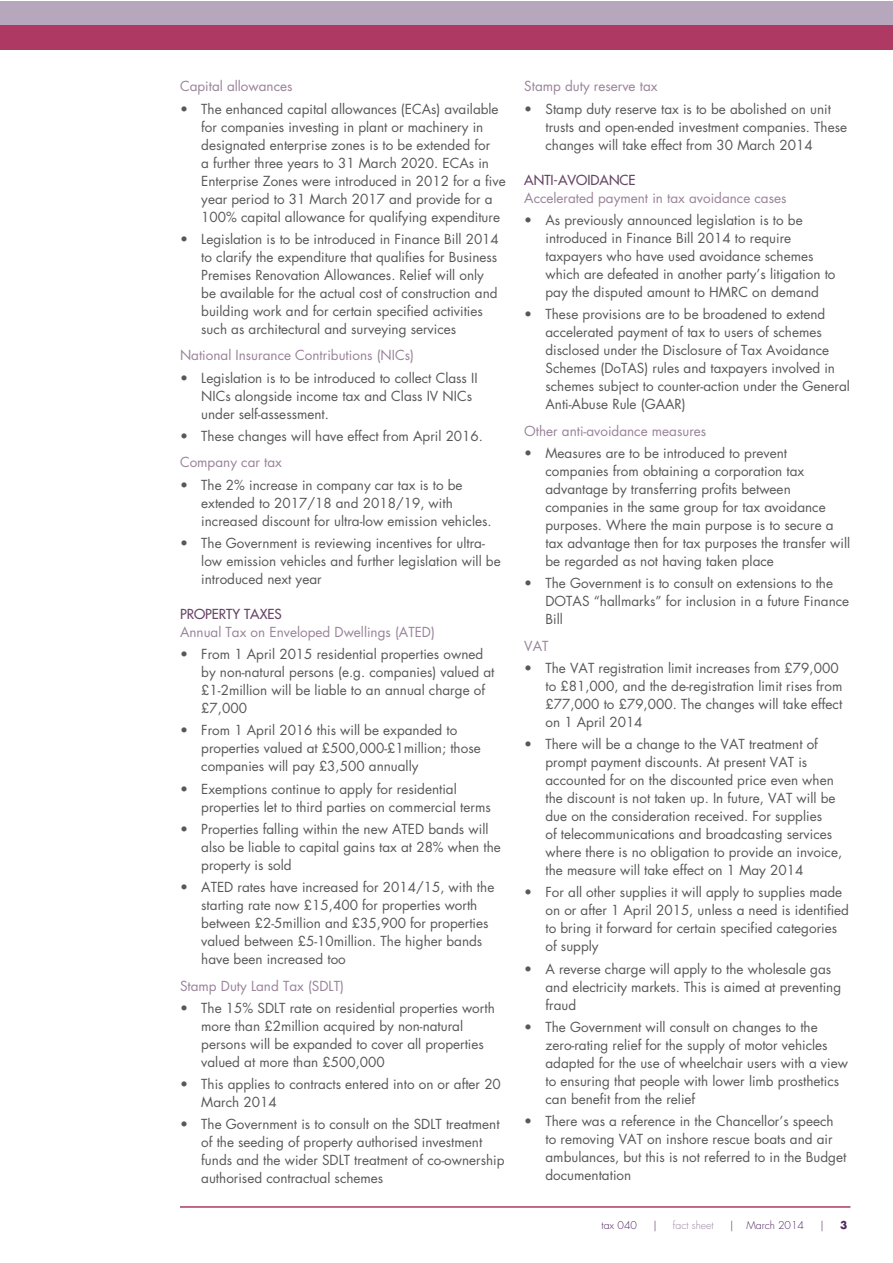
<style>
.page{position:relative;width:893px;height:1263px;background:#fff}
.page>*{position:absolute;margin:0;border:0;box-sizing:border-box;transform-origin:0 0}
.t1{font:13.5px/18px "Futura LT";color:#57585a}
.t2{font:13.5px "Futura LT";color:#998399}
.t3{font:13.5px "Futura LT";color:#674567}
.t4{font:300 10.5px "Futura LT";color:#512560}
.t5{font:300 10.5px "Futura LT";color:#9c85a2}
.t6{font:700 10.5px "Futura LT";color:#512560}
</style>
<div class="page">
<hr style="left:180px;top:1206px;width:670px;height:2px;background:#ae3a63">
<div style="left:0;top:25px;width:892px;height:25px;background:#ae3a63"></div>
<div style="left:0;top:1px;width:892px;height:24px;background:#b7a7bc"></div>
<p class="t2" style="left:180px;top:78px;width:114px">Capital allowances</p>
<p class="t1" style="left:201px;top:100px;width:306px;text-indent:-21px">• The enhanced capital allowances (ECAs) available for companies investing in plant or machinery in designated enterprise zones is to be extended for<br>a further three years to 31 March 2020. ECAs in Enterprise Zones were introduced in 2012 for a five year period to 31 March 2017 and provide for a 100% capital allowance for qualifying expenditure</p>
<p class="t1" style="left:201px;top:230px;width:299px;text-indent:-21px">• Legislation is to be introduced in Finance Bill 2014 to clarify the expenditure that qualifies for Business Premises Renovation Allowances. Relief will only be available for the actual cost of construction and building work and for certain specified activities such as architectural and surveying services</p>
<p class="t2" style="left:180px;top:347px;width:235px">National Insurance Contributions (NICs)</p>
<p class="t1" style="left:201px;top:369px;width:278px;text-indent:-21px">• Legislation is to be introduced to collect Class II<br>NICs alongside income tax and Class IV NICs under self-assessment.</p>
<p class="t1" style="left:180px;top:427px;width:305px">• These changes will have effect from April 2016.</p>
<p class="t2" style="left:180px;top:454px;width:103px">Company car tax</p>
<p class="t1" style="left:201px;top:476px;width:292px;text-indent:-21px">• The 2% increase in company car tax is to be extended to 2017/18 and 2018/19, with increased discount for ultra-low emission vehicles.</p>
<p class="t1" style="left:201px;top:534px;width:301px;text-indent:-21px">• The Government is reviewing incentives for ultra&shy;low emission vehicles and further legislation will be introduced next year</p>
<p class="t3" style="left:180px;top:605px;width:103px">PROPERTY TAXES</p>
<p class="t2" style="left:180px;top:623px;width:256px">Annual Tax on Enveloped Dwellings (ATED)</p>
<p class="t1" style="left:201px;top:645px;width:295px;text-indent:-21px">• From 1 April 2015 residential properties owned by non-natural persons (e.g. companies) valued at £1-2million will be liable to an annual charge of £7,000</p>
<p class="t1" style="left:201px;top:721px;width:281px;text-indent:-21px">• From 1 April 2016 this will be expanded to properties valued at £500,000-£1million; those companies will pay £3,500 annually</p>
<p class="t1" style="left:201px;top:780px;width:291px;text-indent:-21px">• Exemptions continue to apply for residential properties let to third parties on commercial terms</p>
<p class="t1" style="left:201px;top:820px;width:301px;text-indent:-21px">• Properties falling within the new ATED bands will also be liable to capital gains tax at 28% when the property is sold</p>
<p class="t1" style="left:201px;top:878px;width:295px;text-indent:-21px">• ATED rates have increased for 2014/15, with the starting rate now £15,400 for properties worth between £2-5million and £35,900 for properties valued between £5-10million. The higher bands have been increased too</p>
<p class="t2" style="left:180px;top:977px;width:165px">Stamp Duty Land Tax (SDLT)</p>
<p class="t1" style="left:201px;top:999px;width:295px;text-indent:-21px">• The 15% SDLT rate on residential properties worth more than £2million acquired by non-natural persons will be expanded to cover all properties valued at more than £500,000</p>
<p class="t1" style="left:201px;top:1075px;width:301px;text-indent:-21px">• This applies to contracts entered into on or after 20<br>March 2014</p>
<p class="t1" style="left:201px;top:1115px;width:305px;text-indent:-21px">• The Government is to consult on the SDLT treatment of the seeding of property authorised investment funds and the wider SDLT treatment of co-ownership authorised contractual schemes</p>
<p class="t2" style="left:524px;top:78px;width:135px">Stamp duty reserve tax</p>
<p class="t1" style="left:545px;top:100px;width:303px;text-indent:-21px">• Stamp duty reserve tax is to be abolished on unit trusts and open-ended investment companies. These changes will take effect from 30 March 2014</p>
<p class="t3" style="left:524px;top:171px;width:113px">ANTI-AVOIDANCE</p>
<p class="t2" style="left:524px;top:189px;width:264px">Accelerated payment in tax avoidance cases</p>
<p class="t1" style="left:545px;top:211px;width:291px;text-indent:-21px">• As previously announced legislation is to be introduced in Finance Bill 2014 to require taxpayers who have used avoidance schemes which are defeated in another party’s litigation to pay the disputed amount to HMRC on demand</p>
<p class="t1" style="left:545px;top:305px;width:306px;text-indent:-21px">• These provisions are to be broadened to extend accelerated payment of tax to users of schemes disclosed under the Disclosure of Tax Avoidance Schemes (DoTAS) rules and taxpayers involved in schemes subject to counter-action under the General Anti-Abuse Rule (GAAR)</p>
<p class="t2" style="left:524px;top:422px;width:184px">Other anti-avoidance measures</p>
<p class="t1" style="left:545px;top:444px;width:306px;text-indent:-21px">• Measures are to be introduced to prevent companies from obtaining a corporation tax advantage by transferring profits between companies in the same group for tax avoidance purposes. Where the main purpose is to secure a tax advantage then for tax purposes the transfer will be regarded as not having taken place</p>
<p class="t1" style="left:545px;top:574px;width:305px;text-indent:-21px">• The Government is to consult on extensions to the<br>DOTAS “hallmarks” for inclusion in a future Finance<br>Bill</p>
<p class="t2" style="left:524px;top:637px;width:26px">VAT</p>
<p class="t1" style="left:545px;top:659px;width:298px;text-indent:-21px">• The VAT registration limit increases from £79,000 to £81,000, and the de-registration limit rises from £77,000 to £79,000. The changes will take effect on 1 April 2014</p>
<p class="t1" style="left:545px;top:735px;width:298px;text-indent:-21px">• There will be a change to the VAT treatment of prompt payment discounts. At present VAT is accounted for on the discounted price even when the discount is not taken up. In future, VAT will be due on the consideration received. For supplies<br>of telecommunications and broadcasting services where there is no obligation to provide an invoice, the measure will take effect on 1 May 2014</p>
<p class="t1" style="left:545px;top:883px;width:305px;text-indent:-21px">• For all other supplies it will apply to supplies made on or after 1 April 2015, unless a need is identified to bring it forward for certain specified categories of supply</p>
<p class="t1" style="left:545px;top:960px;width:297px;text-indent:-21px">• A reverse charge will apply to the wholesale gas and electricity markets. This is aimed at preventing fraud</p>
<p class="t1" style="left:545px;top:1018px;width:304px;text-indent:-21px">• The Government will consult on changes to the zero-rating relief for the supply of motor vehicles adapted for the use of wheelchair users with a view to ensuring that people with lower limb prosthetics can benefit from the relief</p>
<p class="t1" style="left:545px;top:1112px;width:302px;text-indent:-21px">• There was a reference in the Chancellor’s speech to removing VAT on inshore rescue boats and air ambulances, but this is not referred to in the Budget documentation</p>
<p class="t4" style="left:602px;top:1218px;width:37px">tax 040</p>
<p class="t4" style="left:653px;top:1218px;width:5px">|</p>
<p class="t5" style="left:673px;top:1218px;width:42px">fact sheet</p>
<p class="t4" style="left:730px;top:1218px;width:76px">| March 2014</p>
<p class="t4" style="left:820px;top:1218px;width:5px">|</p>
<p class="t6" style="left:840px;top:1218px;width:9px">3</p>
</div>
